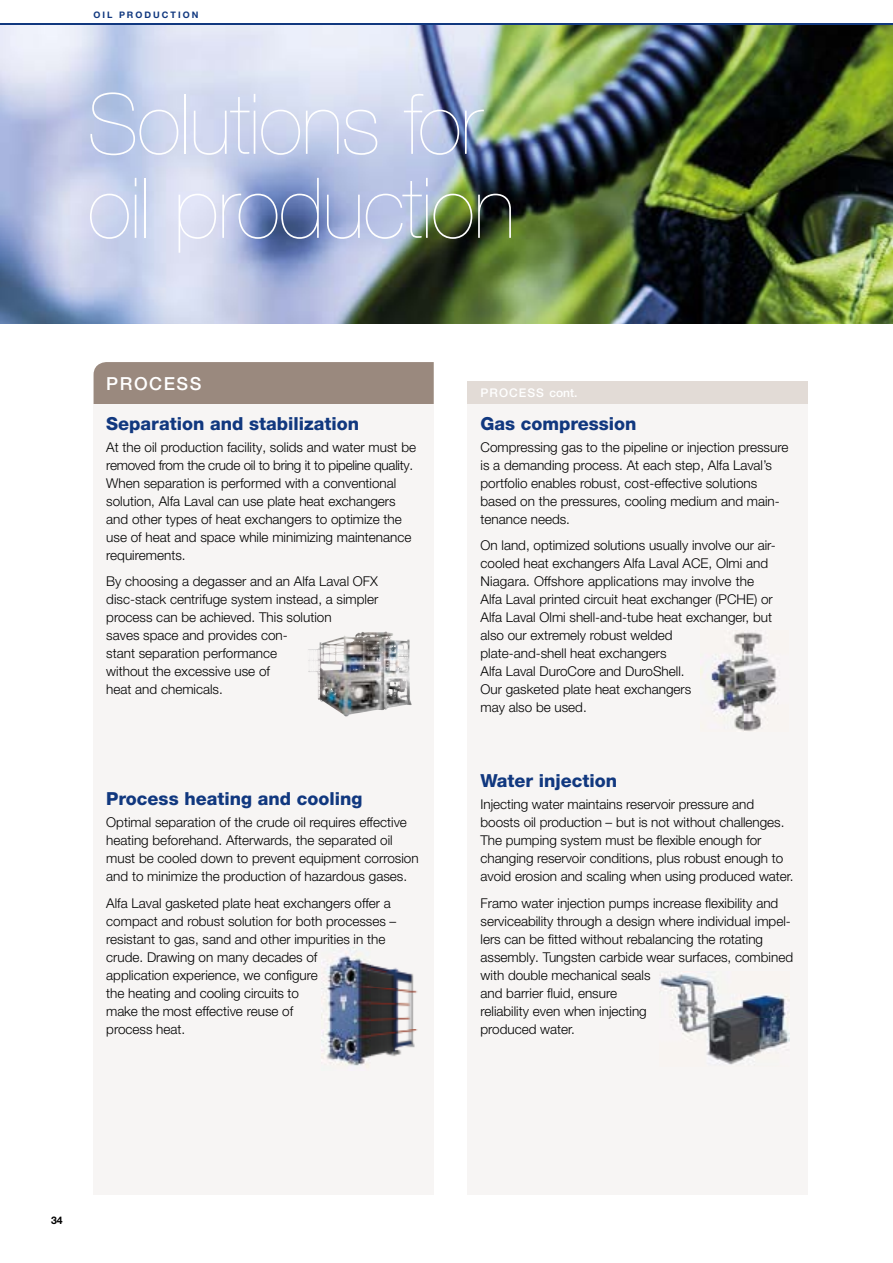
<style>
.page{position:relative;width:893px;height:1263px;background:#fff}
.page>*{position:absolute;margin:0;border:0;box-sizing:border-box;transform-origin:0 0}
.t1{font:200 84px/84px "Helvetica Neue LT Pro";letter-spacing:-.015em;color:#fff}
.t2{font:800 18px "Helvetica Neue LT Pro";color:#11387f}
.t3{font:500 18px "Helvetica Neue LT Pro";letter-spacing:.085em;color:#fff}
.t4{font:300 13.5px/18px "Helvetica Neue LT Pro";color:#000}
.t5{font:500 12px "Helvetica Neue LT Pro";letter-spacing:.085em;color:#fff}
.t6{font:700 10.5px "Helvetica Neue LT Pro";color:#000}
.t7{font:700 9px "Helvetica Neue LT Std";letter-spacing:.225em;color:#11387f}
</style>
<div class="page">
<hr style="left:0;top:23px;width:893px;height:3px;background:#11387f">
<img style="left:0;top:26px;width:893px;height:297px">
<div style="left:94px;top:362px;width:340px;height:42px;background:#9a897e"></div>
<div style="left:94px;top:404px;width:340px;height:791px;background:#f7f5f4"></div>
<div style="left:468px;top:404px;width:340px;height:791px;background:#f7f5f4"></div>
<div style="left:468px;top:381px;width:340px;height:23px;background:#e2dbd6"></div>
<img style="left:660px;top:974px;width:129px;height:91px">
<img style="left:308px;top:632px;width:104px;height:85px">
<img style="left:322px;top:947px;width:96px;height:119px">
<img style="left:701px;top:632px;width:77px;height:99px">
<p class="t7" style="left:94px;top:9px;width:106px">OIL PRODUCTION</p>
<h1 class="t1" style="left:88px;top:82px;width:429px">Solutions for oil production</h1>
<h2 class="t3" style="left:106px;top:372px;width:97px">PROCESS</h2>
<h2 class="t2" style="left:106px;top:413px;width:254px">Separation and stabilization</h2>
<p class="t4" style="left:106px;top:438px;width:311px">At the oil production facility, solids and water must be removed from the crude oil to bring it to pipeline quality.<br>When separation is performed with a conventional solution, Alfa Laval can use plate heat exchangers and other types of heat exchangers to optimize the use of heat and space while minimizing maintenance requirements.</p>
<p class="t4" style="left:106px;top:572px;width:274px">By choosing a degasser and an Alfa Laval OFX disc-stack centrifuge system instead, a simpler process can be achieved. This solution<br>saves space and provides con-<br>stant separation performance<br>without the excessive use of<br>heat and chemicals.</p>
<h2 class="t2" style="left:106px;top:788px;width:258px">Process heating and cooling</h2>
<p class="t4" style="left:106px;top:813px;width:314px">Optimal separation of the crude oil requires effective heating beforehand. Afterwards, the separated oil must be cooled down to prevent equipment corrosion and to minimize the production of hazardous gases.</p>
<p class="t4" style="left:106px;top:894px;width:292px">Alfa Laval gasketed plate heat exchangers offer a compact and robust solution for both processes – resistant to gas, sand and other impurities in the crude. Drawing on many decades of<br>application experience, we configure<br>the heating and cooling circuits to<br>make the most effective reuse of<br>process heat.</p>
<p class="t5" style="left:480px;top:385px;width:98px">PROCESS cont.</p>
<h2 class="t2" style="left:480px;top:413px;width:158px">Gas compression</h2>
<p class="t4" style="left:480px;top:438px;width:309px">Compressing gas to the pipeline or injection pressure is a demanding process. At each step, Alfa Laval’s portfolio enables robust, cost-effective solutions based on the pressures, cooling medium and main&shy;tenance needs.</p>
<p class="t4" style="left:480px;top:536px;width:297px">On land, optimized solutions usually involve our air&shy;cooled heat exchangers Alfa Laval ACE, Olmi and Niagara. Offshore applications may involve the Alfa Laval printed circuit heat exchanger (PCHE) or Alfa Laval Olmi shell-and-tube heat exchanger, but also our extremely robust welded<br>plate-and-shell heat exchangers<br>Alfa Laval DuroCore and DuroShell.<br>Our gasketed plate heat exchangers<br>may also be used.</p>
<h2 class="t2" style="left:480px;top:770px;width:138px">Water injection</h2>
<p class="t4" style="left:480px;top:795px;width:315px">Injecting water maintains reservoir pressure and boosts oil production – but is not without challenges.<br>The pumping system must be flexible enough for changing reservoir conditions, plus robust enough to avoid erosion and scaling when using produced water.</p>
<p class="t4" style="left:480px;top:894px;width:314px">Framo water injection pumps increase flexibility and serviceability through a design where individual impel&shy;lers can be fitted without rebalancing the rotating assembly. Tungsten carbide wear surfaces, combined with double mechanical seals<br>and barrier fluid, ensure<br>reliability even when injecting<br>produced water.</p>
<p class="t6" style="left:51px;top:1213px;width:13px">34</p>
</div>
